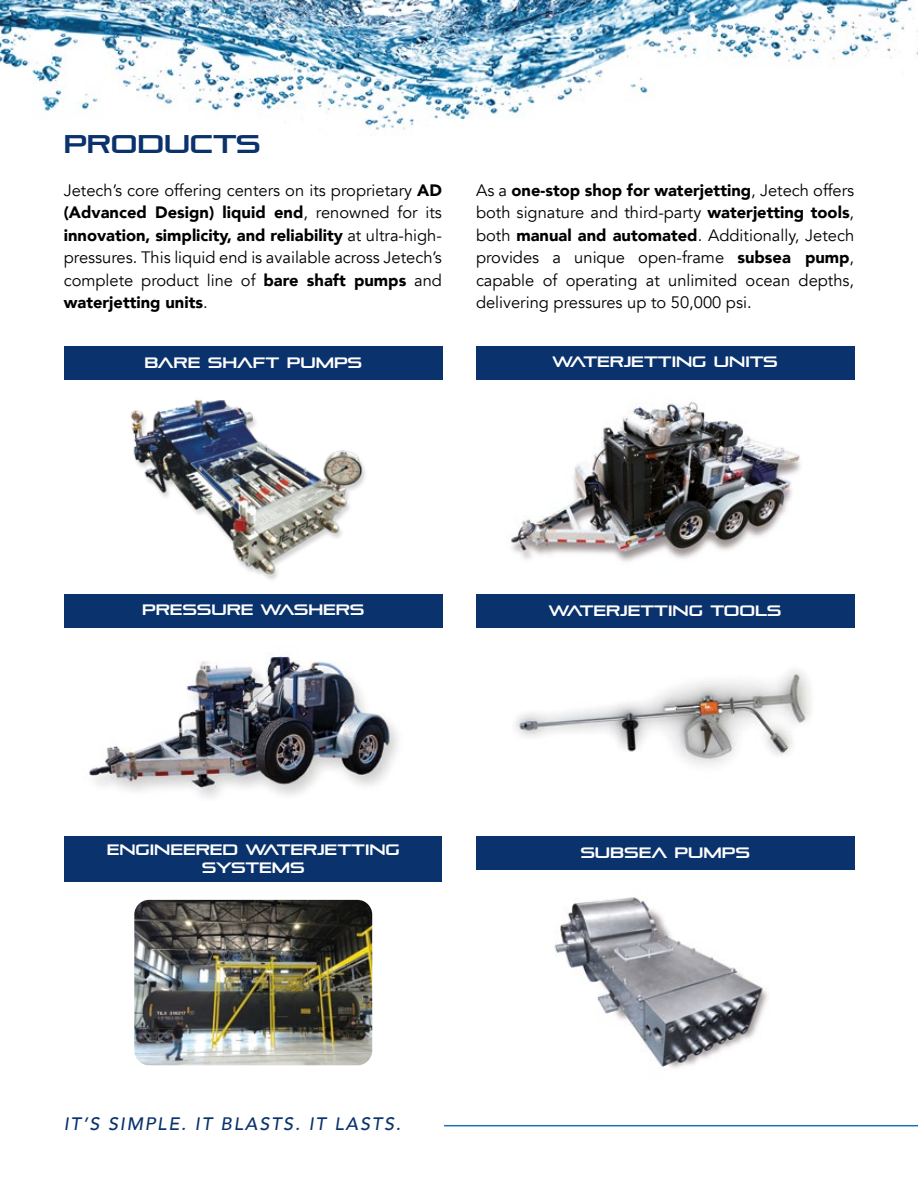
<style>
.page{position:relative;width:918px;height:1188px;background:#fff}
.page>*{position:absolute;margin:0;border:0;box-sizing:border-box;transform-origin:0 0}
.t1{font:700 25.5px "Pirulen Rg";color:#0a326d}
.t2{font:italic 500 18px "Avenir";letter-spacing:.1em;color:#0a326d}
.t3{font:16.5px/22.5px "Avenir";color:#000;text-align:justify}
.t4{font:700 15px/18px "Pirulen Rg";color:#fff;text-align:center}
.s1{font-weight:900}
</style>
<div class="page">
<div style="left:64px;top:346px;width:378px;height:34px;background:#0a326d"></div>
<div style="left:64px;top:594px;width:379px;height:34px;background:#0a326d"></div>
<div style="left:65px;top:836px;width:377px;height:46px;background:#0a326d"></div>
<img style="left:0;top:0;width:918px;height:136px">
<img style="left:130px;top:398px;width:236px;height:182px">
<img style="left:89px;top:656px;width:310px;height:142px">
<img style="left:134px;top:900px;width:238px;height:165px">
<img style="left:554px;top:897px;width:214px;height:172px">
<img style="left:511px;top:401px;width:290px;height:161px">
<div style="left:476px;top:594px;width:378px;height:34px;background:#0a326d"></div>
<div style="left:476px;top:836px;width:378px;height:34px;background:#0a326d"></div>
<div style="left:476px;top:346px;width:378px;height:34px;background:#0a326d"></div>
<hr style="left:444px;top:1125px;width:474px;height:1px;background:#1d71b8">
<img style="left:514px;top:670px;width:298px;height:95px">
<h1 class="t1" style="left:64px;top:129px;width:198px">PRODUCTS</h1>
<p class="t3" style="left:64px;top:179px;width:380px">Jetech’s core offering centers on its proprietary <span class="s1">AD (Advanced Design) liquid end</span>, renowned for its <span class="s1">innovation, simplicity, and reliability</span> at ultra-high&shy;pressures. This liquid end is available across Jetech’s complete product line of <span class="s1">bare shaft pumps</span> and <span class="s1">waterjetting units</span>.</p>
<p class="t3" style="left:476px;top:179px;width:380px">As a <span class="s1">one-stop shop for waterjetting</span>, Jetech offers both signature and third-party <span class="s1">waterjetting tools</span>, both <span class="s1">manual and automated</span>. Additionally, Jetech provides a unique open-frame <span class="s1">subsea pump</span>, capable of operating at unlimited ocean depths, delivering pressures up to 50,000 psi.</p>
<p class="t4" style="left:144px;top:354px;width:219px">BARE SHAFT PUMPS</p>
<p class="t4" style="left:552px;top:353px;width:227px">WATERJETTING UNITS</p>
<p class="t4" style="left:142px;top:601px;width:224px">PRESSURE WASHERS</p>
<p class="t4" style="left:549px;top:602px;width:234px">WATERJETTING TOOLS</p>
<p class="t4" style="left:107px;top:841px;width:295px">ENGINEERED WATERJETTING<br>SYSTEMS</p>
<p class="t4" style="left:580px;top:844px;width:171px">SUBSEA PUMPS</p>
<p class="t2" style="left:64px;top:1113px;width:339px">IT’S SIMPLE. IT BLASTS. IT LASTS.</p>
</div>
